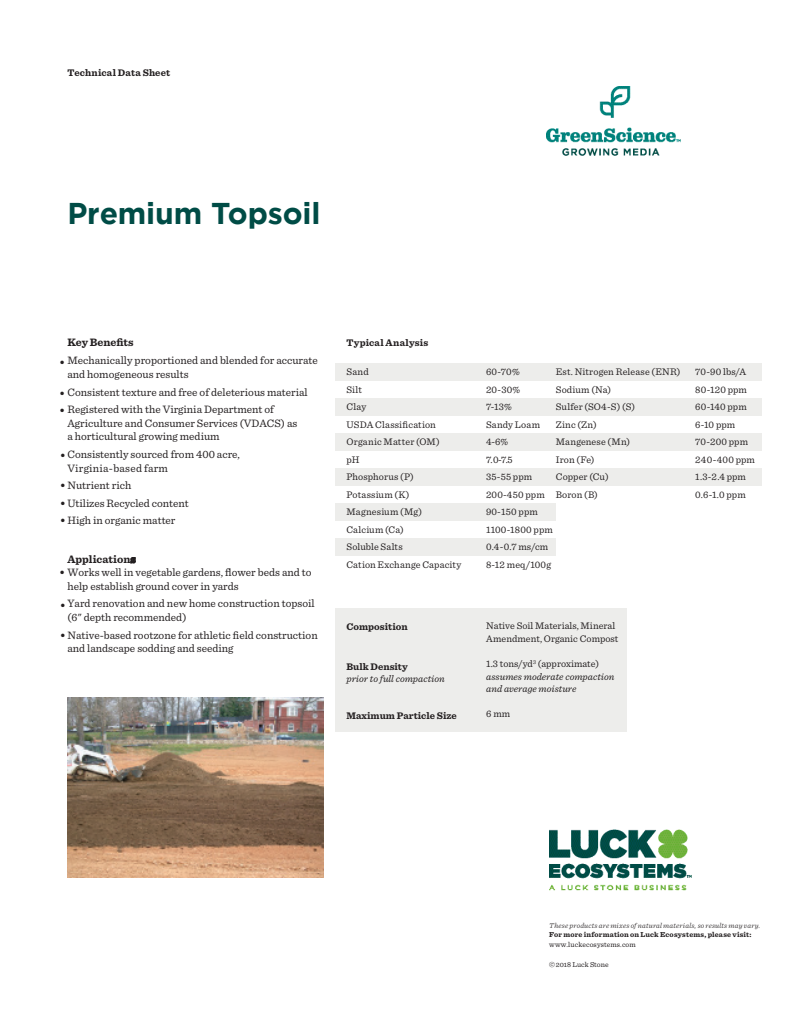
<style>
.page{position:relative;width:810px;height:1035px;background:#fff}
.page>*{position:absolute;margin:0;border:0;box-sizing:border-box;transform-origin:0 0}
.t1{font:700 30px "Gotham";letter-spacing:-.005em;color:#004c46}
.t2{font:11.25px/13.8px "Sentinel";color:#231f20}
.t3{font:700 11.25px "Sentinel";color:#231f20}
.t4{font:10px/17.5px "Sentinel";letter-spacing:.01em;color:#231f20}
.t5{font:italic 10px/12.6px "Sentinel";color:#231f20}
.t6{font:700 10px "Sentinel";letter-spacing:.005em;color:#231f20}
.t7{font:italic 300 7.5px "Sentinel";letter-spacing:.02em;color:#231f20}
.t8{font:700 7.5px "Sentinel";letter-spacing:.02em;color:#231f20}
.t9{font:7.5px "Sentinel";letter-spacing:.015em;color:#231f20}
.s1{font-weight:700}
.s2{font-weight:700;font-style:normal}
.s3{font-style:normal}
</style>
<div class="page">
<img style="left:549px;top:829px;width:143px;height:62px">
<div style="left:335px;top:539px;width:221px;height:17px;background:#ededeb"></div>
<div style="left:335px;top:503px;width:221px;height:18px;background:#ededeb"></div>
<div style="left:335px;top:468px;width:427px;height:18px;background:#ededeb"></div>
<div style="left:335px;top:433px;width:427px;height:18px;background:#ededeb"></div>
<div style="left:335px;top:363px;width:427px;height:18px;background:#ededeb"></div>
<div style="left:335px;top:398px;width:427px;height:18px;background:#ededeb"></div>
<img style="left:68px;top:698px;width:256px;height:180px">
<div style="left:335px;top:609px;width:292px;height:123px;background:#ededeb"></div>
<img style="left:546px;top:87px;width:134px;height:68px">
<p class="t6" style="left:68px;top:64px;width:104px">Technical Data Sheet</p>
<p class="t1" style="left:67px;top:196px;width:255px">Premium Topsoil</p>
<p class="t2" style="left:67px;top:333px;width:252px;line-height:18.1px"><span class="s1">Key Benefits<br></span>Mechanically proportioned and blended for accurate</p>
<p class="t2" style="left:67px;top:365px;width:242px;line-height:17.5px">and homogeneous results<br>Consistent texture and free of deleterious material<br>Registered with the Virginia Department of</p>
<p class="t2" style="left:67px;top:415px;width:231px">Agriculture and Consumer Services (VDACS) as a horticultural growing medium</p>
<p class="t2" style="left:67px;top:447px;width:174px;text-indent:-7px"><span class="s1">•</span>Consistently sourced from 400 acre,<br>Virginia-based farm</p>
<p class="t2" style="left:60px;top:478px;width:73px"><span class="s1">•</span>Nutrient rich</p>
<p class="t2" style="left:60px;top:496px;width:130px"><span class="s1">•</span>Utilizes Recycled content</p>
<p class="t2" style="left:60px;top:513px;width:117px"><span class="s1">•</span>High in organic matter</p>
<p class="t3" style="left:67px;top:550px;width:70px">Applications</p>
<p class="t2" style="left:67px;top:565px;width:246px;line-height:13.2px;text-indent:-8px"><span class="s1">•</span> Works well in vegetable gardens, flower beds and to help establish ground cover in yards</p>
<p class="t2" style="left:67px;top:596px;width:249px">Yard renovation and new home construction topsoil (6" depth recommended)</p>
<p class="t2" style="left:67px;top:627px;width:252px;text-indent:-7px"><span class="s1">•</span>Native-based rootzone for athletic field construction and landscape sodding and seeding</p>
<p class="t3" style="left:60px;top:354px;width:7px">•</p>
<p class="t3" style="left:60px;top:384px;width:7px">•</p>
<p class="t3" style="left:60px;top:402px;width:7px">•</p>
<p class="t3" style="left:60px;top:596px;width:7px">•</p>
<p class="t6" style="left:347px;top:335px;width:83px">Typical Analysis</p>
<p class="t4" style="left:347px;top:363px;width:24px">Sand</p>
<p class="t4" style="left:347px;top:380px;width:17px">Silt</p>
<p class="t4" style="left:347px;top:398px;width:21px">Clay</p>
<p class="t4" style="left:347px;top:415px;width:91px">USDA Classification</p>
<p class="t4" style="left:347px;top:433px;width:95px">Organic Matter (OM)</p>
<p class="t4" style="left:347px;top:450px;width:15px">pH</p>
<p class="t4" style="left:347px;top:468px;width:69px">Phosphorus (P)</p>
<p class="t4" style="left:347px;top:485px;width:65px">Potassium (K)</p>
<p class="t4" style="left:347px;top:503px;width:77px">Magnesium (Mg)</p>
<p class="t4" style="left:347px;top:520px;width:59px">Calcium (Ca)</p>
<p class="t4" style="left:347px;top:538px;width:58px">Soluble Salts</p>
<p class="t4" style="left:347px;top:555px;width:116px">Cation Exchange Capacity</p>
<p class="t6" style="left:347px;top:618px;width:63px">Composition</p>
<p class="t5" style="left:347px;top:660px;width:100px"><span class="s2">Bulk Density<br></span>prior to full compaction</p>
<p class="t6" style="left:347px;top:708px;width:112px">Maximum Particle Size</p>
<p class="t4" style="left:556px;top:363px;width:126px">Est. Nitrogen Release (ENR)</p>
<p class="t4" style="left:556px;top:380px;width:57px">Sodium (Na)</p>
<p class="t4" style="left:556px;top:398px;width:81px">Sulfer (SO4-S) (S)</p>
<p class="t4" style="left:556px;top:415px;width:43px">Zinc (Zn)</p>
<p class="t4" style="left:556px;top:433px;width:76px">Mangenese (Mn)</p>
<p class="t4" style="left:556px;top:450px;width:40px">Iron (Fe)</p>
<p class="t4" style="left:556px;top:468px;width:54px">Copper (Cu)</p>
<p class="t4" style="left:556px;top:485px;width:43px">Boron (B)</p>
<p class="t4" style="left:486px;top:363px;width:35px">60-70%</p>
<p class="t4" style="left:486px;top:380px;width:36px">20-30%</p>
<p class="t4" style="left:486px;top:398px;width:27px">7-13%</p>
<p class="t4" style="left:486px;top:415px;width:56px">Sandy Loam</p>
<p class="t4" style="left:486px;top:433px;width:28px">4-6%<br>7.0-7.5</p>
<p class="t4" style="left:486px;top:468px;width:48px">35-55 ppm</p>
<p class="t4" style="left:486px;top:485px;width:68px">200-450 ppm<br>90-150 ppm<br>1100-1800 ppm<br>0.4-0.7 ms/cm<br>8-12 meq/100g</p>
<p class="t4" style="left:695px;top:363px;width:52px">70-90 lbs/A</p>
<p class="t4" style="left:695px;top:380px;width:53px">80-120 ppm</p>
<p class="t4" style="left:695px;top:398px;width:53px">60-140 ppm</p>
<p class="t4" style="left:695px;top:415px;width:41px">6-10 ppm</p>
<p class="t4" style="left:695px;top:433px;width:54px">70-200 ppm</p>
<p class="t4" style="left:695px;top:450px;width:61px">240-400 ppm</p>
<p class="t4" style="left:695px;top:468px;width:52px">1.3-2.4 ppm</p>
<p class="t4" style="left:695px;top:485px;width:52px">0.6-1.0 ppm</p>
<p class="t4" style="left:486px;top:619px;width:134px;line-height:12.5px">Native Soil Materials, Mineral<br>Amendment, Organic Compost</p>
<p class="t5" style="left:486px;top:657px;width:130px"><span class="s3">1.3 tons/yd</span><sup>3</sup> <span class="s3">(approximate) </span>assumes moderate compaction and average moisture</p>
<p class="t4" style="left:486px;top:704px;width:25px">6 mm</p>
<p class="t7" style="left:549px;top:919px;width:212px">These products are mixes of natural materials, so results may vary.</p>
<p class="t8" style="left:549px;top:929px;width:204px">For more information on Luck Ecosystems, please visit:</p>
<p class="t9" style="left:549px;top:939px;width:88px">www.luckecosystems.com</p>
<p class="t9" style="left:549px;top:959px;width:61px">© 2018 Luck Stone</p>
</div>
